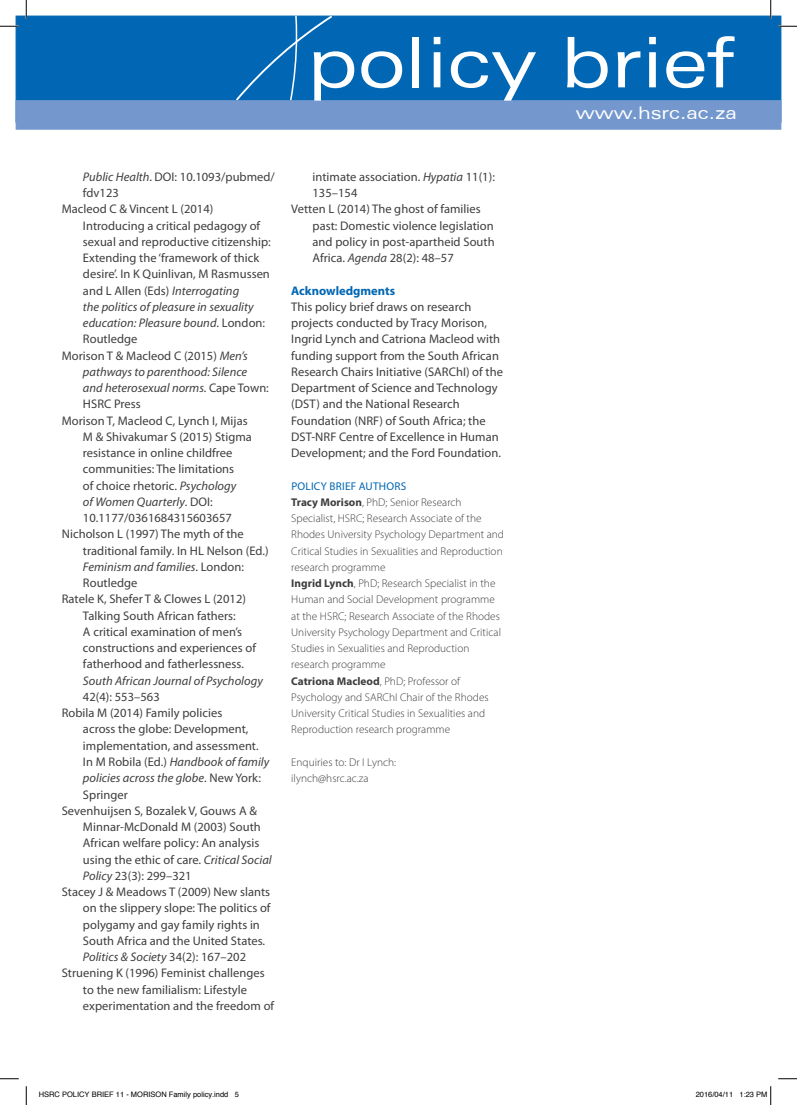
<style>
.page{position:relative;width:797px;height:1105px;background:#fff}
.page>*{position:absolute;margin:0;border:0;box-sizing:border-box;transform-origin:0 0}
.t1{font:expanded 70px "Zurich BT";color:#fff}
.t2{font:expanded 17.5px "Zurich BT";color:#fff}
.t3{font:12.5px/16.2px "Myriad Pro";letter-spacing:.005em;color:#3e3e3f}
.t4{font:italic 12.5px "Myriad Pro";letter-spacing:.005em;color:#3e3e3f}
.t5{font:700 12.5px "Myriad Pro";color:#0166b3}
.t6{font:300 11.25px/16.2px "Myriad Pro";letter-spacing:.005em;color:#3e3e3f}
.t7{font:7.5px "Helvetica";color:#000}
.s1{font-style:italic}
.s2{font-style:normal}
.s3{font-weight:400;color:#0166b3}
.s4{font-weight:700}
</style>
<div class="page">
<div style="left:16px;top:16px;width:765px;height:106px;background:#0166b3"></div>
<svg style="left:234px;top:16px;width:100px;height:84px"></svg>
<div style="left:16px;top:100px;width:765px;height:30px;background:#7498ce;border:1px solid #7498ce"></div>
<svg style="left:0;top:25px;width:19px;height:2px"></svg>
<svg style="left:778px;top:25px;width:19px;height:2px"></svg>
<svg style="left:0;top:1078px;width:19px;height:1px"></svg>
<svg style="left:778px;top:1078px;width:19px;height:1px"></svg>
<svg style="left:25px;top:0;width:2px;height:19px"></svg>
<svg style="left:25px;top:1086px;width:2px;height:19px"></svg>
<svg style="left:770px;top:0;width:1px;height:19px"></svg>
<svg style="left:770px;top:1086px;width:1px;height:19px"></svg>
<h1 class="t1" style="left:307px;top:21px;width:428px">policy brief</h1>
<h2 class="t2" style="left:576px;top:103px;width:163px">www.hsrc.ac.za</h2>
<p class="t3" style="left:83px;top:168px;width:193px"><span class="s1">Public Health</span>. DOI: 10.1093/pubmed/</p>
<p class="t3" style="left:83px;top:185px;width:37px">fdv123</p>
<p class="t3" style="left:62px;top:201px;width:153px">Macleod C &amp; Vincent L (2014)</p>
<p class="t3" style="left:83px;top:217px;width:179px">Introducing a critical pedagogy of</p>
<p class="t3" style="left:83px;top:233px;width:189px">sexual and reproductive citizenship:</p>
<p class="t3" style="left:83px;top:250px;width:178px">Extending the ‘framework of thick</p>
<p class="t3" style="left:83px;top:266px;width:188px">desire’. In K Quinlivan, M Rasmussen</p>
<p class="t3" style="left:83px;top:282px;width:158px">and L Allen (Eds) <span class="s1">Interrogating</span></p>
<p class="t4" style="left:83px;top:299px;width:172px">the politics of pleasure in sexuality</p>
<p class="t4" style="left:83px;top:315px;width:184px">education: Pleasure bound<span class="s2">. London:</span></p>
<p class="t3" style="left:83px;top:331px;width:56px">Routledge</p>
<p class="t3" style="left:62px;top:347px;width:187px">Morison T &amp; Macleod C (2015) <span class="s1">Men’s</span></p>
<p class="t4" style="left:83px;top:364px;width:166px">pathways to parenthood: Silence</p>
<p class="t4" style="left:83px;top:380px;width:187px">and heterosexual norms. <span class="s2">Cape Town:</span></p>
<p class="t3" style="left:83px;top:396px;width:59px">HSRC Press</p>
<p class="t3" style="left:62px;top:412px;width:187px">Morison T, Macleod C, Lynch I, Mijas</p>
<p class="t3" style="left:83px;top:428px;width:170px">M &amp; Shivakumar S (2015) Stigma</p>
<p class="t3" style="left:83px;top:445px;width:151px">resistance in online childfree</p>
<p class="t3" style="left:83px;top:461px;width:153px">communities: The limitations</p>
<p class="t3" style="left:83px;top:477px;width:155px">of choice rhetoric. <span class="s1">Psychology</span></p>
<p class="t4" style="left:83px;top:494px;width:131px">of Women Quarterly<span class="s2">. DOI:</span></p>
<p class="t3" style="left:83px;top:510px;width:150px">10.1177/0361684315603657</p>
<p class="t3" style="left:62px;top:526px;width:184px">Nicholson L (1997) The myth of the</p>
<p class="t3" style="left:83px;top:542px;width:187px">traditional family. In HL Nelson (Ed.)</p>
<p class="t4" style="left:83px;top:559px;width:162px">Feminism and families<span class="s2">. London:</span></p>
<p class="t3" style="left:83px;top:575px;width:56px">Routledge</p>
<p class="t3" style="left:62px;top:591px;width:186px">Ratele K, Shefer T &amp; Clowes L (2012)</p>
<p class="t3" style="left:83px;top:607px;width:154px">Talking South African fathers:</p>
<p class="t3" style="left:83px;top:623px;width:161px">A critical examination of men’s</p>
<p class="t3" style="left:83px;top:640px;width:174px">constructions and experiences of</p>
<p class="t3" style="left:83px;top:656px;width:162px">fatherhood and fatherlessness.</p>
<p class="t4" style="left:83px;top:673px;width:181px">South African Journal of Psychology</p>
<p class="t3" style="left:83px;top:688px;width:78px">42(4): 553–563</p>
<p class="t3" style="left:62px;top:705px;width:162px">Robila M (2014) Family policies</p>
<p class="t3" style="left:83px;top:721px;width:167px">across the globe: Development,</p>
<p class="t3" style="left:83px;top:737px;width:177px">implementation, and assessment.</p>
<p class="t4" style="left:83px;top:754px;width:188px"><span class="s2">In M Robila (Ed.)</span> Handbook of family</p>
<p class="t4" style="left:83px;top:770px;width:179px">policies across the globe<span class="s2">. New York:</span></p>
<p class="t3" style="left:83px;top:786px;width:46px">Springer</p>
<p class="t3" style="left:62px;top:802px;width:197px">Sevenhuijsen S, Bozalek V, Gouws A &amp;</p>
<p class="t3" style="left:83px;top:818px;width:179px">Minnar-McDonald M (2003) South</p>
<p class="t3" style="left:83px;top:835px;width:178px">African welfare policy: An analysis</p>
<p class="t3" style="left:83px;top:851px;width:190px">using the ethic of care. <span class="s1">Critical Social</span></p>
<p class="t3" style="left:83px;top:867px;width:110px"><span class="s1">Policy</span> 23(3): 299–321</p>
<p class="t3" style="left:62px;top:883px;width:210px">Stacey J &amp; Meadows T (2009) New slants</p>
<p class="t3" style="left:83px;top:900px;width:189px">on the slippery slope: The politics of</p>
<p class="t3" style="left:83px;top:916px;width:178px">polygamy and gay family rights in</p>
<p class="t3" style="left:83px;top:932px;width:184px">South Africa and the United States.</p>
<p class="t4" style="left:83px;top:949px;width:165px">Politics &amp; Society <span class="s2">34(2): 167–202</span></p>
<p class="t3" style="left:62px;top:965px;width:204px">Struening K (1996) Feminist challenges</p>
<p class="t3" style="left:83px;top:981px;width:166px">to the new familialism: Lifestyle</p>
<p class="t3" style="left:83px;top:997px;width:193px">experimentation and the freedom of</p>
<p class="t3" style="left:312px;top:168px;width:184px">intimate association. <span class="s1">Hypatia</span> 11(1):</p>
<p class="t3" style="left:312px;top:185px;width:46px">135–154</p>
<p class="t3" style="left:291px;top:201px;width:191px">Vetten L (2014) The ghost of families</p>
<p class="t3" style="left:312px;top:217px;width:183px">past: Domestic violence legislation</p>
<p class="t3" style="left:312px;top:233px;width:184px">and policy in post-apartheid South</p>
<p class="t3" style="left:312px;top:250px;width:143px">Africa. <span class="s1">Agenda</span> 28(2): 48–57</p>
<p class="t5" style="left:291px;top:282px;width:105px">Acknowledgments</p>
<p class="t3" style="left:291px;top:298px;width:213px">This policy brief draws on research projects conducted by Tracy Morison, Ingrid Lynch and Catriona Macleod with funding support from the South African Research Chairs Initiative (SARChI) of the Department of Science and Technology (DST) and the National Research Foundation (NRF) of South Africa; the DST-NRF Centre of Excellence in Human Development; and the Ford Foundation.</p>
<p class="t6" style="left:291px;top:478px;width:214px"><span class="s3">POLICY BRIEF AUTHORS<br></span><span class="s4">Tracy Morison</span>, PhD; Senior Research Specialist, HSRC; Research Associate of the Rhodes University Psychology Department and Critical Studies in Sexualities and Reproduction research programme<br><span class="s4">Ingrid Lynch</span>, PhD; Research Specialist in the Human and Social Development programme at the HSRC; Research Associate of the Rhodes University Psychology Department and Critical Studies in Sexualities and Reproduction research programme<br><span class="s4">Catriona Macleod</span>, PhD; Professor of Psychology and SARChI Chair of the Rhodes University Critical Studies in Sexualities and Reproduction research programme</p>
<p class="t6" style="left:291px;top:754px;width:106px">Enquiries to: Dr I Lynch: ilynch@hsrc.ac.za</p>
<p class="t7" style="left:39px;top:1089px;width:202px">HSRC POLICY BRIEF 11 - MORISON Family policy.indd 5</p>
<p class="t7" style="left:695px;top:1089px;width:73px">2016/04/11 1:23 PM</p>
</div>
